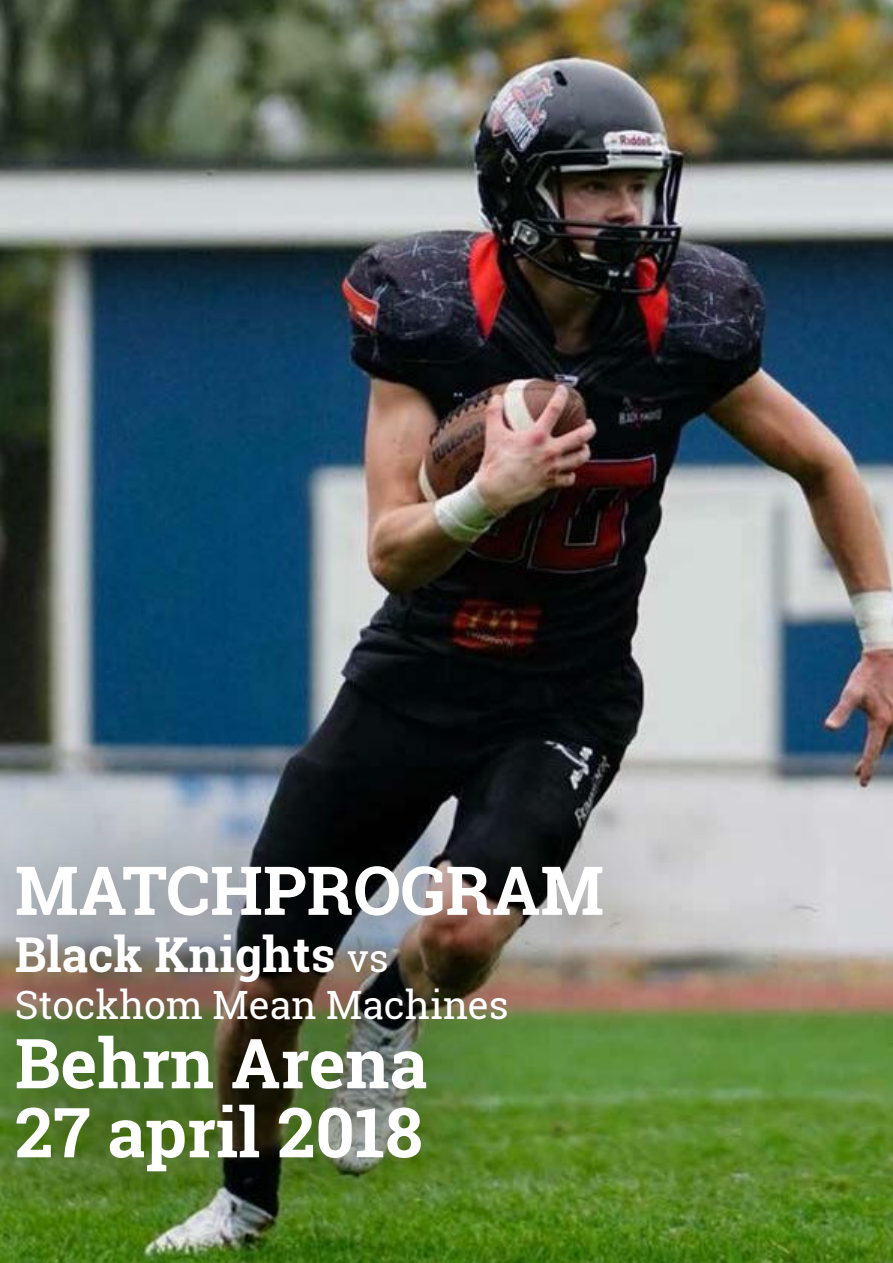
<style>
.page{position:relative;width:893px;height:1263px;background:#fff}
.page>*{position:absolute;margin:0;border:0;box-sizing:border-box;transform-origin:0 0}
.t1{font:700 69px/69px "Roboto Slab";color:#fff}
.t2{font:700 67.5px "Roboto Slab";color:#fff}
.t3{font:700 48px "Roboto Slab";color:#fff}
.t4{font:39px "Roboto Slab";color:#fff}
.s1{font-weight:400;font-size:39px}
</style>
<div class="page">
<img style="left:0;top:0;width:893px;height:1263px">
<div style="left:0;top:754px;width:707px;height:509px;background:#000;opacity:.75"></div>
<p class="t2" style="left:15px;top:844px;width:591px">MATCHPROGRAM</p>
<p class="t3" style="left:15px;top:922px;width:375px">Black Knights <span class="s1">vs</span></p>
<p class="t4" style="left:15px;top:978px;width:495px">Stockhom Mean Machines</p>
<p class="t1" style="left:15px;top:1028px;width:414px">Behrn Arena<br>27 april 2018</p>
</div>
